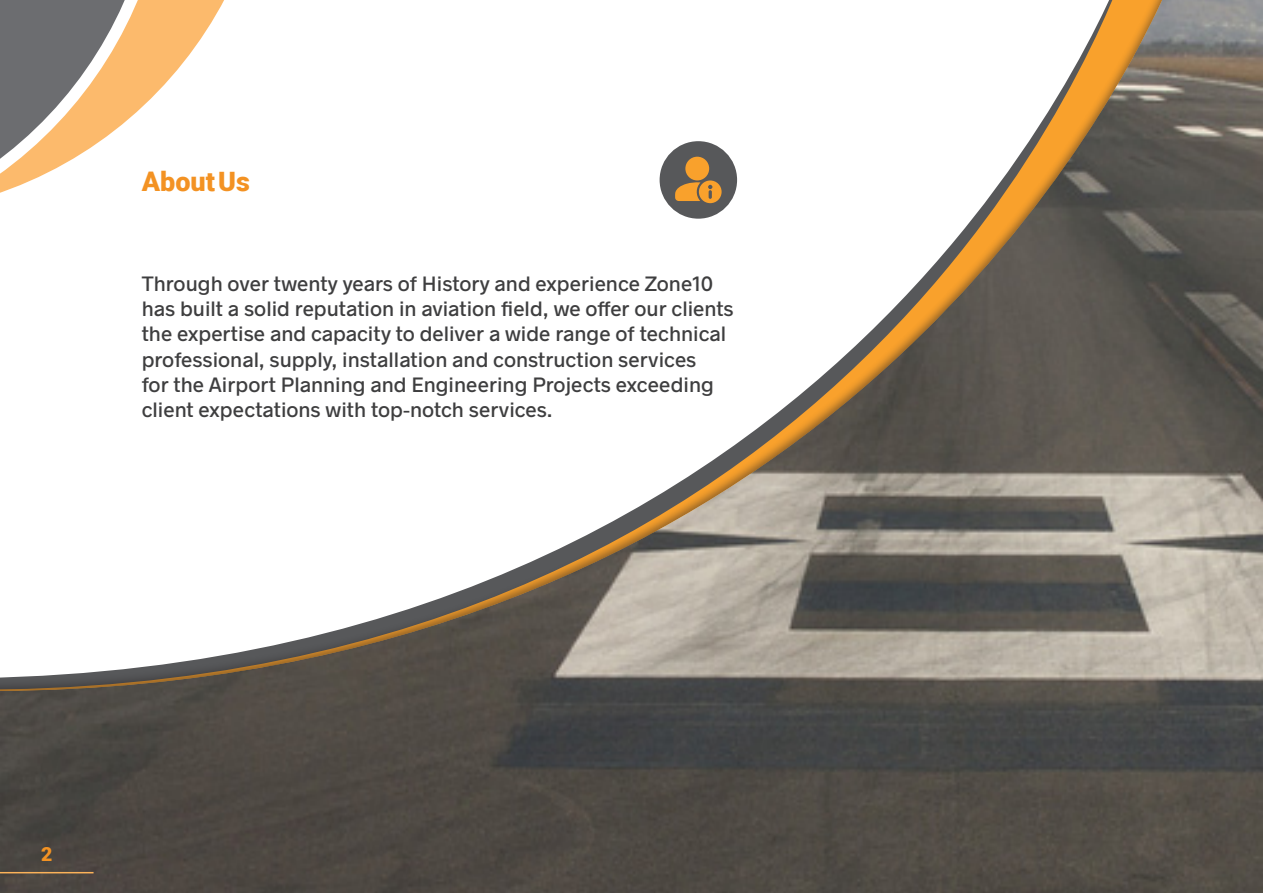
<style>
.page{position:relative;width:1263px;height:893px;background:#fff}
.page>*{position:absolute;margin:0;border:0;box-sizing:border-box;transform-origin:0 0}
.t1{font:900 27px "Dima Moalem";color:#f39223}
.t2{font:500 21px/25.2px "Radnika";color:#3e3e3f}
.t3{font:900 19.5px "Dima Moalem";color:#f39223}
</style>
<div class="page">
<img style="left:0;top:0;width:1263px;height:893px">
<hr style="left:0;top:872px;width:94px;height:1px;background:#fbb259">
<p class="t1" style="left:142px;top:166px;width:110px">About Us</p>
<p class="t2" style="left:142px;top:270px;width:593px">Through over twenty years of History and experience Zone10 has built a solid reputation in aviation field, we offer our clients the expertise and capacity to deliver a wide range of technical professional, supply, installation and construction services<br>for the Airport Planning and Engineering Projects exceeding client expectations with top-notch services.</p>
<p class="t3" style="left:41px;top:842px;width:13px">2</p>
</div>
